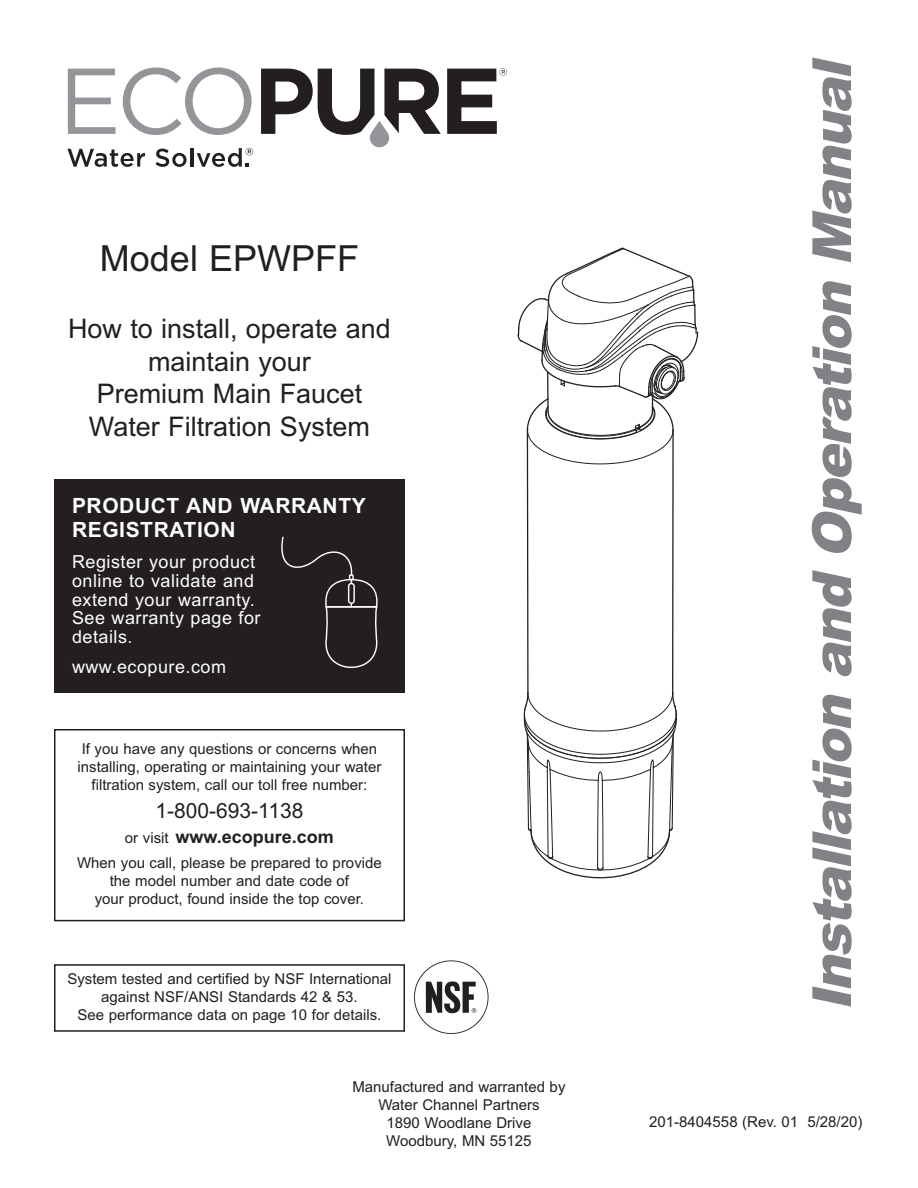
<style>
.page{position:relative;width:918px;height:1188px;background:#fff}
.page>*{position:absolute;margin:0;border:0;box-sizing:border-box;transform-origin:0 0}
.t1{font:italic 900 54px "Arial";color:#808285}
.t2{font:36px "Arial";color:#231f20}
.t3{font:27px/32.4px "Arial";color:#231f20;text-align:center}
.t4{font:700 21px/24px "Arial";letter-spacing:.03em;color:#fff}
.t5{font:21px "Arial";color:#231f20}
.t6{font:18px/18.8px "Arial";letter-spacing:.03em;color:#fff}
.t7{font:700 18px "Arial";color:#231f20}
.t8{font:15px/18px "Arial";color:#231f20;text-align:center}
.s1{font-weight:400;font-size:15px}
</style>
<div class="page">
<svg style="left:518px;top:248px;width:180px;height:630px"></svg>
<div style="left:54px;top:964px;width:351px;height:68px;border:2px solid #231f20"></div>
<img style="left:414px;top:961px;width:74px;height:73px">
<div style="left:54px;top:729px;width:351px;height:192px;border:2px solid #231f20"></div>
<svg style="left:68px;top:69px;width:47px;height:65px"></svg>
<svg style="left:123px;top:68px;width:129px;height:67px"></svg>
<svg style="left:261px;top:69px;width:180px;height:78px"></svg>
<svg style="left:447px;top:68px;width:60px;height:66px"></svg>
<svg style="left:67px;top:149px;width:78px;height:18px"></svg>
<svg style="left:155px;top:149px;width:32px;height:18px"></svg>
<hr style="left:190px;top:148px;width:3px;height:19px;background:#231f20">
<svg style="left:197px;top:148px;width:56px;height:19px"></svg>
<div style="left:54px;top:479px;width:351px;height:214px;background:#231f20"></div>
<svg style="left:281px;top:537px;width:97px;height:131px"></svg>
<h2 class="t2" style="left:100px;top:237px;width:261px">Model EPWPFF</h2>
<h3 class="t3" style="left:68px;top:313px;width:324px">How to install, operate and maintain your<br>Premium Main Faucet<br>Water Filtration System</h3>
<h3 class="t4" style="left:72px;top:493px;width:295px">PRODUCT AND WARRANTY<br>REGISTRATION</h3>
<p class="t6" style="left:72px;top:553px;width:190px">Register your product online to validate and extend your warranty.<br>See warranty page for details.</p>
<p class="t6" style="left:72px;top:657px;width:156px">www.ecopure.com</p>
<p class="t8" style="left:78px;top:740px;width:305px">If you have any questions or concerns when installing, operating or maintaining your water filtration system, call our toll free number:</p>
<h3 class="t5" style="left:156px;top:798px;width:149px">1-800-693-1138</h3>
<p class="t7" style="left:125px;top:826px;width:210px"><span class="s1">or visit</span> www.ecopure.com</p>
<p class="t8" style="left:77px;top:854px;width:306px">When you call, please be prepared to provide the model number and date code of<br>your product, found inside the top cover.</p>
<p class="t8" style="left:67px;top:970px;width:326px">System tested and certified by NSF International against NSF/ANSI Standards 42 &amp; 53.<br>See performance data on page 10 for details.</p>
<p class="t8" style="left:352px;top:1078px;width:215px">Manufactured and warranted by<br>Water Channel Partners<br>1890 Woodlane Drive<br>Woodbury, MN 55125</p>
<h1 class="t1" style="left:801px;top:1011px;width:966px;rotate:-90deg">Installation and Operation Manual</h1>
<p class="t8" style="left:649px;top:1113px;width:215px">201-8404558 (Rev. 01 5/28/20)</p>
</div>
